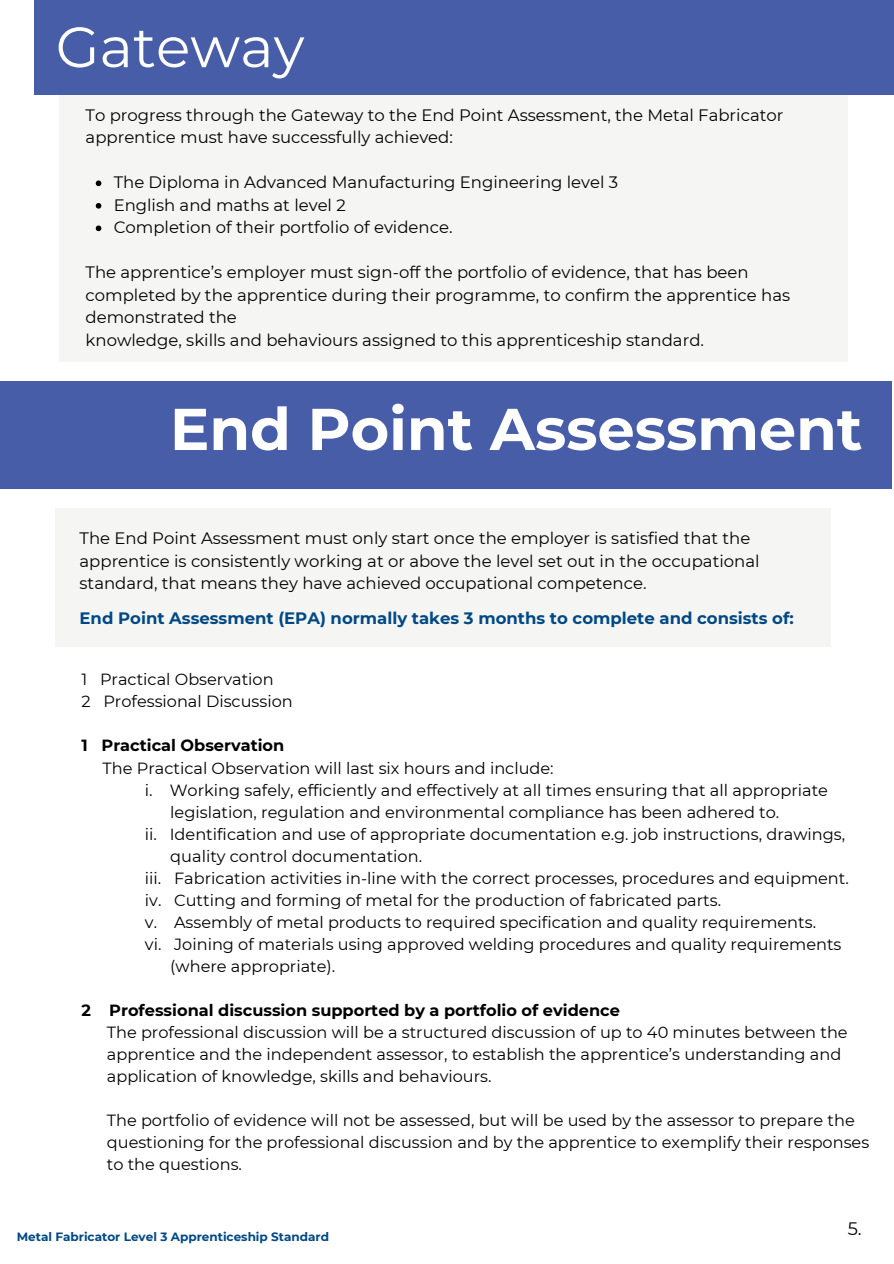
<style>
.page{position:relative;width:894px;height:1264px;background:#fff}
.page>*{position:absolute;margin:0;border:0;box-sizing:border-box;transform-origin:0 0}
.t1{font:700 58.8px "Montserrat";color:#fff}
.t2{font:56.7px "Montserrat";color:#fff}
.t3{font:18px "Montserrat";color:#000}
.t4{font:16.5px/22.5px "Montserrat";color:#000}
.t5{font:700 16.5px "Montserrat";color:#004884}
.t6{font:16.2px/22px "Montserrat";color:#000}
.t7{font:700 16.2px "Montserrat";color:#000}
.t8{font:700 12px "Montserrat";color:#004884}
.s1{font-weight:700}
</style>
<div class="page">
<div style="left:60px;top:95px;width:787px;height:267px;background:#f5f6f3"></div>
<svg style="left:96px;top:180px;width:5px;height:6px"></svg>
<svg style="left:96px;top:203px;width:5px;height:6px"></svg>
<svg style="left:96px;top:225px;width:5px;height:6px"></svg>
<div style="left:34px;top:0;width:859px;height:95px;background:#485da8"></div>
<div style="left:0;top:381px;width:891px;height:108px;background:#485da8"></div>
<div style="left:56px;top:508px;width:774px;height:139px;background:#f5f6f3"></div>
<h4 class="t2" style="left:56px;top:12px;width:250px">Gateway</h4>
<h2 class="t4" style="left:86px;top:104px;width:699px">To progress through the Gateway to the End Point Assessment, the Metal Fabricator apprentice must have successfully achieved:</h2>
<h4 class="t4" style="left:114px;top:171px;width:506px">The Diploma in Advanced Manufacturing Engineering level 3</h4>
<p class="t4" style="left:114px;top:194px;width:233px">English and maths at level 2</p>
<p class="t4" style="left:114px;top:216px;width:340px">Completion of their portfolio of evidence.</p>
<p class="t4" style="left:86px;top:261px;width:705px">The apprentice’s employer must sign-off the portfolio of evidence, that has been completed by the apprentice during their programme, to confirm the apprentice has demonstrated the<br>knowledge, skills and behaviours assigned to this apprenticeship standard.</p>
<h3 class="t1" style="left:170px;top:393px;width:693px">End Point Assessment</h3>
<p class="t4" style="left:80px;top:527px;width:681px">The End Point Assessment must only start once the employer is satisfied that the apprentice is consistently working at or above the level set out in the occupational standard, that means they have achieved occupational competence.</p>
<p class="t5" style="left:80px;top:608px;width:715px">End Point Assessment (EPA) normally takes 3 months to complete and consists of:</p>
<h5 class="t6" style="left:81px;top:668px;width:194px">1 Practical Observation<br>2</h5>
<p class="t6" style="left:103px;top:690px;width:191px">Professional Discussion</p>
<p class="t6" style="left:103px;top:734px;width:452px;text-indent:-21px"><span class="s1">1 Practical Observation<br></span>The Practical Observation will last six hours and include:</p>
<h5 class="t6" style="left:145px;top:778px;width:684px">i. Working safely, efficiently and effectively at all times ensuring that all appropriate</h5>
<p class="t6" style="left:170px;top:800px;width:610px">legislation, regulation and environmental compliance has been adhered to.</p>
<h5 class="t6" style="left:145px;top:822px;width:701px">ii. Identification and use of appropriate documentation e.g. job instructions, drawings,</h5>
<p class="t6" style="left:145px;top:844px;width:705px;text-indent:25px">quality control documentation.<br>iii. Fabrication activities in-line with the correct processes, procedures and equipment. iv. Cutting and forming of metal for the production of fabricated parts.</p>
<p class="t6" style="left:145px;top:910px;width:672px">v. Assembly of metal products to required specification and quality requirements.</p>
<p class="t6" style="left:145px;top:932px;width:697px">vi. Joining of materials using approved welding procedures and quality requirements</p>
<p class="t6" style="left:170px;top:954px;width:166px">(where appropriate).</p>
<h5 class="t7" style="left:81px;top:1000px;width:540px">2 Professional discussion supported by a portfolio of evidence</h5>
<p class="t6" style="left:107px;top:1021px;width:742px">The professional discussion will be a structured discussion of up to 40 minutes between the</p>
<h5 class="t6" style="left:107px;top:1043px;width:735px">apprentice and the independent assessor, to establish the apprentice’s understanding and application of knowledge, skills and behaviours.</h5>
<p class="t6" style="left:107px;top:1109px;width:749px">The portfolio of evidence will not be assessed, but will be used by the assessor to prepare the</p>
<p class="t6" style="left:107px;top:1131px;width:763px">questioning for the professional discussion and by the apprentice to exemplify their responses to the questions.</p>
<h1 class="t8" style="left:17px;top:1228px;width:314px">Metal Fabricator Level 3 Apprenticeship Standard</h1>
<h4 class="t3" style="left:847px;top:1217px;width:16px">5.</h4>
</div>
